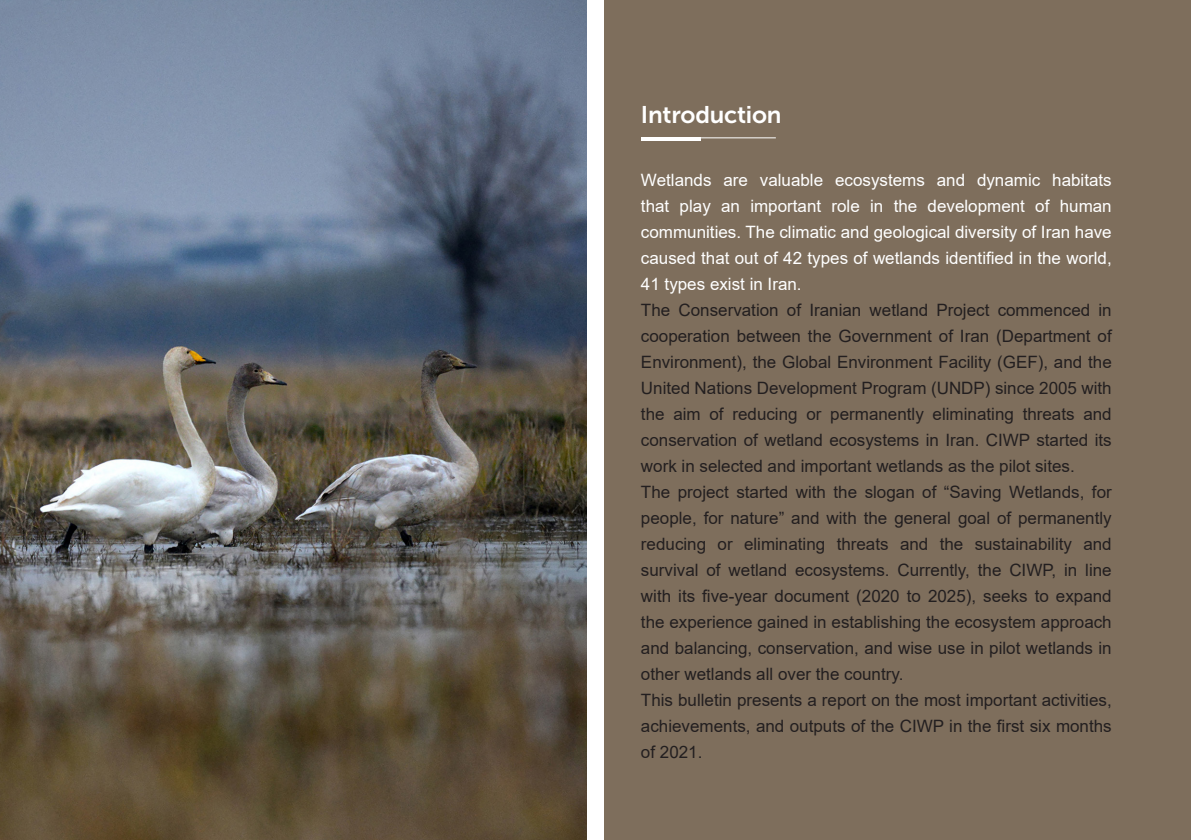
<style>
.page{position:relative;width:1191px;height:840px;background:#fff}
.page>*{position:absolute;margin:0;border:0;box-sizing:border-box;transform-origin:0 0}
.t1{font:24px "Museo Sans 700";letter-spacing:-.01em;color:#fff}
.t2{font:17px/26px "Arial";color:#231f20;text-align:justify}
.t3{font:17px/26px "Arial";color:#fff;text-align:justify}
</style>
<div class="page">
<div style="left:604px;top:0;width:587px;height:839px;background:#7e6e5c"></div>
<img style="left:0;top:0;width:586px;height:839px">
<hr style="left:641px;top:137px;width:135px;height:1px;background:#fff">
<hr style="left:641px;top:138px;width:60px;height:3px;background:#fff">
<p class="t1" style="left:641px;top:101px;width:142px">Introduction</p>
<p class="t3" style="left:641px;top:166px;width:472px">Wetlands are valuable ecosystems and dynamic habitats that play an important role in the development of human communities. The climatic and geological diversity of Iran have caused that out of 42 types of wetlands identified in the world, 41 types exist in Iran.</p>
<p class="t2" style="left:641px;top:296px;width:472px">The Conservation of Iranian wetland Project commenced in cooperation between the Government of Iran (Department of Environment), the Global Environment Facility (GEF), and the United Nations Development Program (UNDP) since 2005 with the aim of reducing or permanently eliminating threats and conservation of wetland ecosystems in Iran. CIWP started its work in selected and important wetlands as the pilot sites.</p>
<p class="t2" style="left:641px;top:478px;width:472px">The project started with the slogan of “Saving Wetlands, for people, for nature” and with the general goal of permanently reducing or eliminating threats and the sustainability and survival of wetland ecosystems. Currently, the CIWP, in line with its five-year document (2020 to 2025), seeks to expand the experience gained in establishing the ecosystem approach and balancing, conservation, and wise use in pilot wetlands in other wetlands all over the country.</p>
<p class="t2" style="left:641px;top:686px;width:472px">This bulletin presents a report on the most important activities, achievements, and outputs of the CIWP in the first six months of 2021.</p>
</div>
